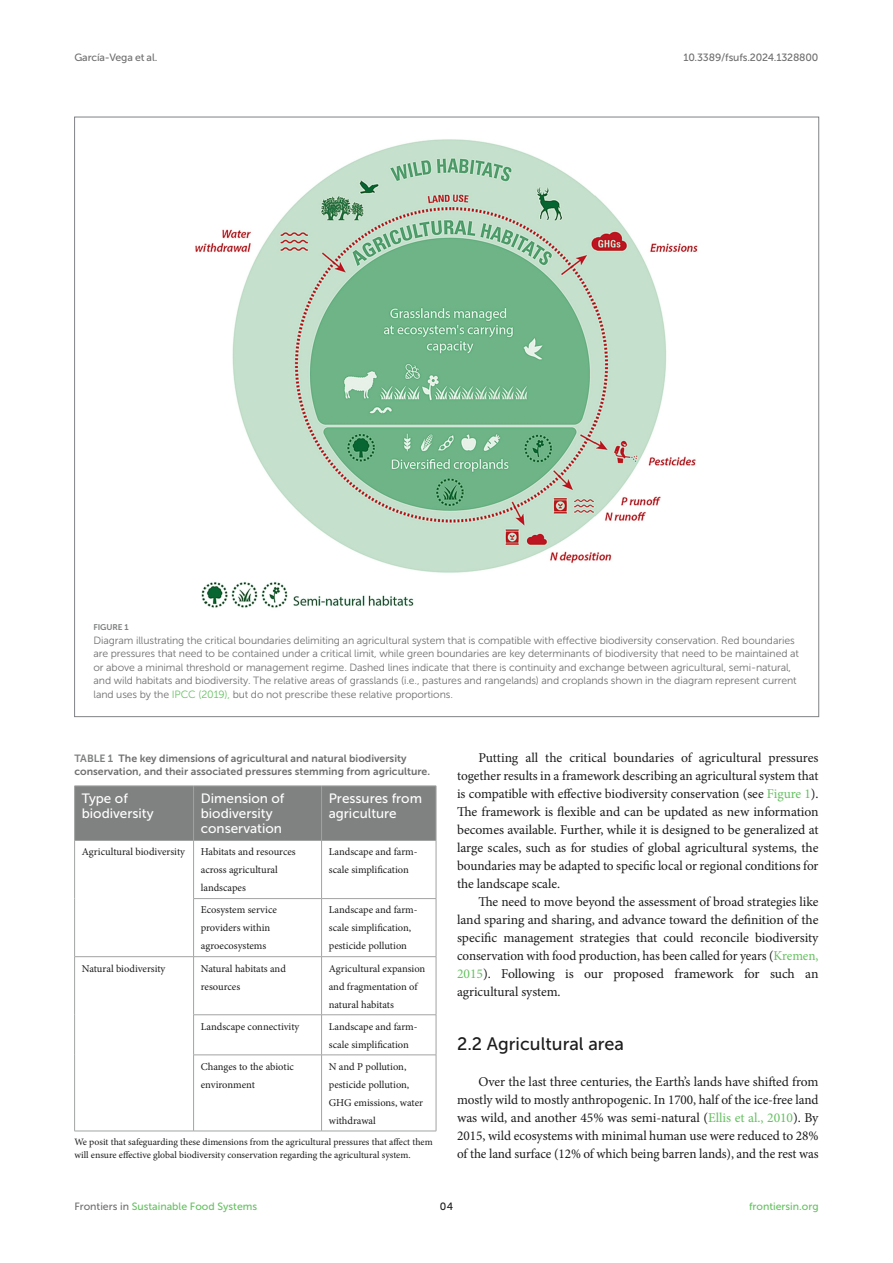
<style>
.page{position:relative;width:893px;height:1263px;background:#fff}
.page>*{position:absolute;margin:0;border:0;box-sizing:border-box;transform-origin:0 0}
.HEAD_2{font:18px "Museo Sans 500";color:#1b1c1b}
.TEXT{font:13.5px/18px "Minion Pro";letter-spacing:-.005em;color:#1b1c1b;text-align:justify}
.TEXT_FLUSH{font:13.5px/18px "Minion Pro";letter-spacing:-.005em;color:#1b1c1b;text-align:justify}
.TB_CH{font:13.5px/15px "Museo Sans 500";color:#fff}
.FIG_LEG{font:10.5px/13.5px "Museo Sans 300";letter-spacing:-.01em;color:#706f70}
.TB_TX{font:10.5px/18px "Minion Pro";color:#1b1c1b}
.TT{font:10.5px/13.5px "Museo Sans 700";color:#706f70}
.t1{font:10.5px "Museo Sans 500";color:#65c161}
.t2{font:10.5px "Museo Sans 500";letter-spacing:-.015em;color:#706f70}
.t3{font:10.5px "Museo Sans 500";color:#1b1c1b}
.TFN{font:9.75px/13.5px "Minion Pro";color:#1b1c1b}
.FIG_HD{font:8.25px "Museo Sans 700";letter-spacing:-.01em;color:#7e7f7f}
.s1{color:#65c161}
.s2{color:#7e7f7f}
.s3{color:#706f70}
</style>
<div class="page">
<img style="left:195px;top:139px;width:503px;height:469px">
<div style="left:75px;top:787px;width:361px;height:53px;background:#808181"></div>
<hr style="left:194px;top:956px;width:128px;height:1px;background:#a2a3a3">
<hr style="left:193px;top:1014px;width:129px;height:1px;background:#a2a3a3">
<hr style="left:193px;top:1054px;width:129px;height:1px;background:#a2a3a3">
<hr style="left:194px;top:1131px;width:128px;height:1px;background:#a2a3a3">
<hr style="left:321px;top:899px;width:1px;height:57px;background:#a2a3a3">
<hr style="left:436px;top:899px;width:1px;height:57px;background:#a2a3a3">
<hr style="left:322px;top:956px;width:114px;height:1px;background:#a2a3a3">
<hr style="left:321px;top:957px;width:1px;height:57px;background:#a2a3a3">
<hr style="left:436px;top:957px;width:1px;height:57px;background:#a2a3a3">
<hr style="left:322px;top:1014px;width:114px;height:1px;background:#a2a3a3">
<hr style="left:321px;top:1015px;width:1px;height:40px;background:#a2a3a3">
<hr style="left:436px;top:1015px;width:1px;height:40px;background:#a2a3a3">
<hr style="left:322px;top:1054px;width:114px;height:1px;background:#a2a3a3">
<hr style="left:321px;top:1055px;width:1px;height:76px;background:#a2a3a3">
<hr style="left:436px;top:1055px;width:1px;height:76px;background:#a2a3a3">
<hr style="left:322px;top:1131px;width:114px;height:1px;background:#a2a3a3">
<hr style="left:74px;top:957px;width:1px;height:58px;background:#a2a3a3">
<hr style="left:193px;top:957px;width:1px;height:57px;background:#a2a3a3">
<hr style="left:74px;top:1015px;width:1px;height:40px;background:#a2a3a3">
<hr style="left:193px;top:1015px;width:1px;height:40px;background:#a2a3a3">
<hr style="left:74px;top:1055px;width:1px;height:76px;background:#a2a3a3">
<hr style="left:193px;top:1055px;width:1px;height:76px;background:#a2a3a3">
<hr style="left:74px;top:1131px;width:120px;height:1px;background:#a2a3a3">
<hr style="left:194px;top:786px;width:128px;height:1px;background:#a2a3a3">
<hr style="left:194px;top:840px;width:128px;height:1px;background:#a2a3a3">
<hr style="left:322px;top:786px;width:114px;height:1px;background:#a2a3a3">
<hr style="left:321px;top:786px;width:1px;height:54px;background:#a2a3a3">
<hr style="left:436px;top:786px;width:1px;height:54px;background:#a2a3a3">
<hr style="left:322px;top:840px;width:114px;height:1px;background:#a2a3a3">
<hr style="left:74px;top:786px;width:120px;height:1px;background:#a2a3a3">
<hr style="left:74px;top:786px;width:1px;height:54px;background:#a2a3a3">
<hr style="left:193px;top:786px;width:1px;height:54px;background:#a2a3a3">
<hr style="left:74px;top:840px;width:120px;height:1px;background:#a2a3a3">
<hr style="left:193px;top:898px;width:129px;height:1px;background:#a2a3a3">
<hr style="left:321px;top:841px;width:1px;height:57px;background:#a2a3a3">
<hr style="left:436px;top:841px;width:1px;height:57px;background:#a2a3a3">
<hr style="left:322px;top:898px;width:114px;height:1px;background:#a2a3a3">
<hr style="left:74px;top:841px;width:1px;height:57px;background:#a2a3a3">
<hr style="left:193px;top:841px;width:1px;height:57px;background:#a2a3a3">
<hr style="left:74px;top:898px;width:1px;height:58px;background:#a2a3a3">
<hr style="left:193px;top:899px;width:1px;height:57px;background:#a2a3a3">
<hr style="left:74px;top:956px;width:120px;height:1px;background:#a2a3a3">
<p class="t2" style="left:74px;top:51px;width:84px">García-Vega et al.</p>
<p class="t2" style="left:683px;top:51px;width:137px">10.3389/fsufs.2024.1328800</p>
<p class="FIG_HD" style="left:94px;top:623px;width:37px">FIGURE 1</p>
<p class="FIG_LEG" style="left:94px;top:633px;width:707px">Diagram illustrating the critical boundaries delimiting an agricultural system that is compatible with effective biodiversity conservation. Red boundaries are pressures that need to be contained under a critical limit, while green boundaries are key determinants of biodiversity that need to be maintained at or above a minimal threshold or management regime. Dashed lines indicate that there is continuity and exchange between agricultural, semi-natural, and wild habitats and biodiversity. The relative areas of grasslands (i.e., pastures and rangelands) and croplands shown in the diagram represent current land uses by the <span class="s1">IPCC (2019),</span> but do not prescribe these relative proportions.</p>
<p class="TT" style="left:74px;top:751px;width:357px"><span class="s2">TABLE 1</span> The key dimensions of agricultural and natural biodiversity conservation, and their associated pressures stemming from agriculture.</p>
<p class="TB_CH" style="left:82px;top:791px;width:73px">Type of biodiversity</p>
<p class="TB_CH" style="left:201px;top:791px;width:85px">Dimension of biodiversity conservation</p>
<p class="TB_CH" style="left:329px;top:791px;width:95px">Pressures from agriculture</p>
<p class="TB_TX" style="left:82px;top:843px;width:105px">Agricultural biodiversity</p>
<p class="TB_TX" style="left:201px;top:843px;width:96px">Habitats and resources across agricultural landscapes</p>
<p class="TB_TX" style="left:329px;top:843px;width:90px">Landscape and farm&shy;scale simplification</p>
<p class="TB_TX" style="left:201px;top:901px;width:78px">Ecosystem service providers within agroecosystems</p>
<p class="TB_TX" style="left:329px;top:901px;width:90px">Landscape and farm&shy;scale simplification, pesticide pollution</p>
<p class="TB_TX" style="left:82px;top:959px;width:85px">Natural biodiversity</p>
<p class="TB_TX" style="left:201px;top:959px;width:87px">Natural habitats and resources</p>
<p class="TB_TX" style="left:329px;top:959px;width:98px">Agricultural expansion and fragmentation of natural habitats</p>
<p class="TB_TX" style="left:201px;top:1017px;width:100px">Landscape connectivity</p>
<p class="TB_TX" style="left:329px;top:1017px;width:90px">Landscape and farm&shy;scale simplification</p>
<p class="TB_TX" style="left:201px;top:1057px;width:95px">Changes to the abiotic environment</p>
<p class="TB_TX" style="left:329px;top:1057px;width:96px">N and P pollution, pesticide pollution,<br>GHG emissions, water withdrawal</p>
<p class="TFN" style="left:74px;top:1135px;width:360px">We posit that safeguarding these dimensions from the agricultural pressures that affect them will ensure effective global biodiversity conservation regarding the agricultural system.</p>
<p class="TEXT" style="left:457px;top:749px;width:363px;text-indent:21px">Putting all the critical boundaries of agricultural pressures together results in a framework describing an agricultural system that is compatible with effective biodiversity conservation (see <span class="s1">Figure 1</span>).<br>The framework is flexible and can be updated as new information becomes available. Further, while it is designed to be generalized at large scales, such as for studies of global agricultural systems, the boundaries may be adapted to specific local or regional conditions for the landscape scale.</p>
<p class="TEXT" style="left:457px;top:893px;width:363px;text-indent:21px">The need to move beyond the assessment of broad strategies like land sparing and sharing, and advance toward the definition of the specific management strategies that could reconcile biodiversity conservation with food production, has been called for years (<span class="s1">Kremen, 2015</span>). Following is our proposed framework for such an agricultural system.</p>
<p class="HEAD_2" style="left:457px;top:1034px;width:168px">2.2 Agricultural area</p>
<p class="TEXT_FLUSH" style="left:457px;top:1073px;width:363px;text-indent:21px">Over the last three centuries, the Earth’s lands have shifted from mostly wild to mostly anthropogenic. In 1700, half of the ice-free land was wild, and another 45% was semi-natural (<span class="s1">Ellis et al., 2010</span>). By 2015, wild ecosystems with minimal human use were reduced to 28% of the land surface (12% of which being barren lands), and the rest was</p>
<p class="t1" style="left:74px;top:1200px;width:184px"><span class="s3">Frontiers in</span> Sustainable Food Systems</p>
<p class="t3" style="left:440px;top:1200px;width:15px">04</p>
<p class="t1" style="left:749px;top:1200px;width:71px">frontiersin.org</p>
</div>
